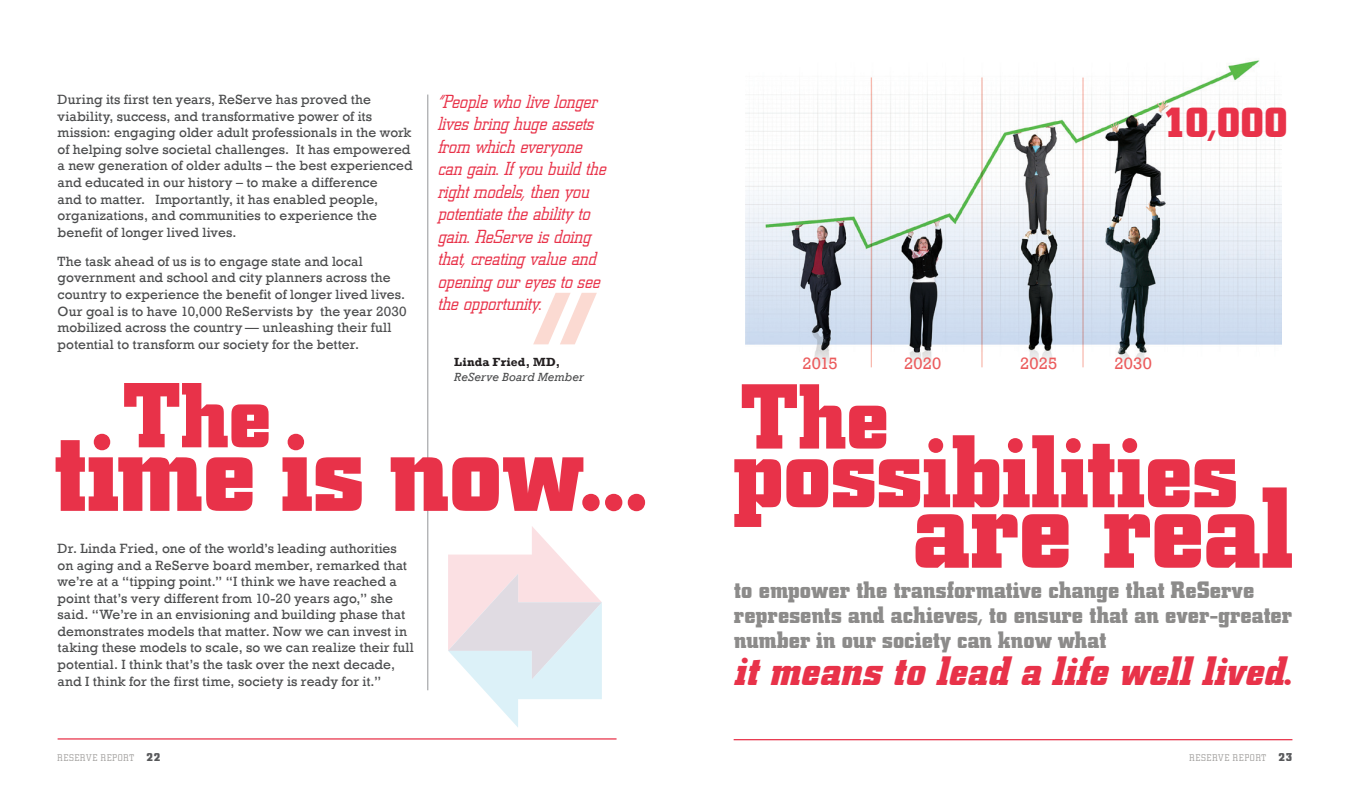
<style>
.page{position:relative;width:1350px;height:788px;background:#fff}
.page>*{position:absolute;margin:0;border:0;box-sizing:border-box;transform-origin:0 0}
.SubHead{font:700 210.38px "City";color:#fbdad2}
.SubHead-2{font:700 113.62px "City";color:#e83249}
.SubHead-3{font:700 101.88px "City";letter-spacing:-.005em;color:#e83249}
.SubHead-4{font:700 91px "City";letter-spacing:.005em;color:#e83249}
.SubHead-5{font:700 41.75px "City";color:#e83249}
.SubHead-6{font:italic 700 40.75px "City";letter-spacing:.015em;color:#e83249}
.SubHead-7{font:700 23.62px/25px "City";letter-spacing:.01em;color:#8c8b8a}
.t1{font:italic 300 18.75px/22.5px "City";color:#e83249}
.Body_Copy{font:16.88px "Rockwell";letter-spacing:.015em;color:#eb5b5c}
.Body_Copy-2{font:13.75px/16.5px "Rockwell";letter-spacing:.005em;color:#4b4c4d}
.Body_Copy-3{font:italic 12.12px/14.6px "Rockwell";letter-spacing:.005em;color:#4b4c4d}
.t2{font:300 9.62px "City";letter-spacing:.085em;color:#a09e9c}
.s1{font-weight:700;font-style:normal;color:#231f20}
.s2{font-style:normal}
.s3{font-weight:700;font-size:11.25px;color:#57585a}
</style>
<div class="page">
<hr style="left:58px;top:738px;width:559px;height:1px;background:#e83249">
<hr style="left:734px;top:739px;width:558px;height:1px;background:#e83249">
<img style="left:746px;top:60px;width:535px;height:308px">
<hr style="left:428px;top:94px;width:1px;height:596px;background:#939598">
<hr style="left:871px;top:77px;width:1px;height:290px;background:#f8b9ae">
<hr style="left:981px;top:77px;width:2px;height:290px;background:#f8b9ae">
<hr style="left:1082px;top:77px;width:2px;height:290px;background:#f8b9ae">
<svg style="left:448px;top:526px;width:154px;height:201px"></svg>
<p class="Body_Copy-2" style="left:58px;top:91px;width:357px">During its first ten years, ReServe has proved the viability, success, and transformative power of its mission: engaging older adult professionals in the work of helping solve societal challenges. It has empowered a new generation of older adults – the best experienced and educated in our history – to make a difference<br>and to matter. Importantly, it has enabled people, organizations, and communities to experience the benefit of longer lived lives.</p>
<p class="Body_Copy-2" style="left:58px;top:253px;width:351px">The task ahead of us is to engage state and local government and school and city planners across the country to experience the benefit of longer lived lives.<br>Our goal is to have 10,000 ReServists by the year 2030 mobilized across the country — unleashing their full potential to transform our society for the better.</p>
<p class="t1" style="left:438px;top:90px;width:170px">“People who live longer lives bring huge assets from which everyone can gain. If you build the right models, then you potentiate the ability to gain. ReServe is doing that, creating value and opening our eyes to see the opportunity.</p>
<p class="SubHead" style="left:529px;top:251px;width:72px">“</p>
<p class="Body_Copy-3" style="left:454px;top:355px;width:131px"><span class="s1">Linda Fried, MD,<br></span>ReServe Board Member</p>
<p class="SubHead-5" style="left:1163px;top:99px;width:127px">10,000</p>
<p class="Body_Copy" style="left:802px;top:353px;width:37px">2015</p>
<p class="Body_Copy" style="left:904px;top:353px;width:39px">2020</p>
<p class="Body_Copy" style="left:1020px;top:353px;width:39px">2025</p>
<p class="Body_Copy" style="left:1114px;top:353px;width:39px">2030</p>
<p class="SubHead-4" style="left:123px;top:365px;width:150px">The</p>
<p class="SubHead-4" style="left:741px;top:366px;width:150px">The</p>
<p class="SubHead-2" style="left:54px;top:408px;width:596px">time is now...</p>
<p class="SubHead-3" style="left:734px;top:415px;width:506px">possibilities</p>
<p class="SubHead-2" style="left:913px;top:465px;width:381px">are real</p>
<p class="SubHead-7" style="left:734px;top:577px;width:559px">to empower the transformative change that ReServe represents and achieves, to ensure that an ever-greater number in our society can know what</p>
<p class="SubHead-6" style="left:734px;top:648px;width:559px">it means to lead a life well lived<span class="s2">.</span></p>
<p class="Body_Copy-2" style="left:58px;top:540px;width:358px">Dr. Linda Fried, one of the world’s leading authorities on aging and a ReServe board member, remarked that we’re at a “tipping point.” “I think we have reached a point that’s very different from 10-20 years ago,” she said. “We’re in an envisioning and building phase that demonstrates models that matter. Now we can invest in taking these models to scale, so we can realize their full potential. I think that’s the task over the next decade, and I think for the first time, society is ready for it.”</p>
<p class="t2" style="left:58px;top:752px;width:104px">RESERVE REPORT <span class="s3">22</span></p>
<p class="t2" style="left:1190px;top:752px;width:104px">RESERVE REPORT <span class="s3">23</span></p>
</div>
